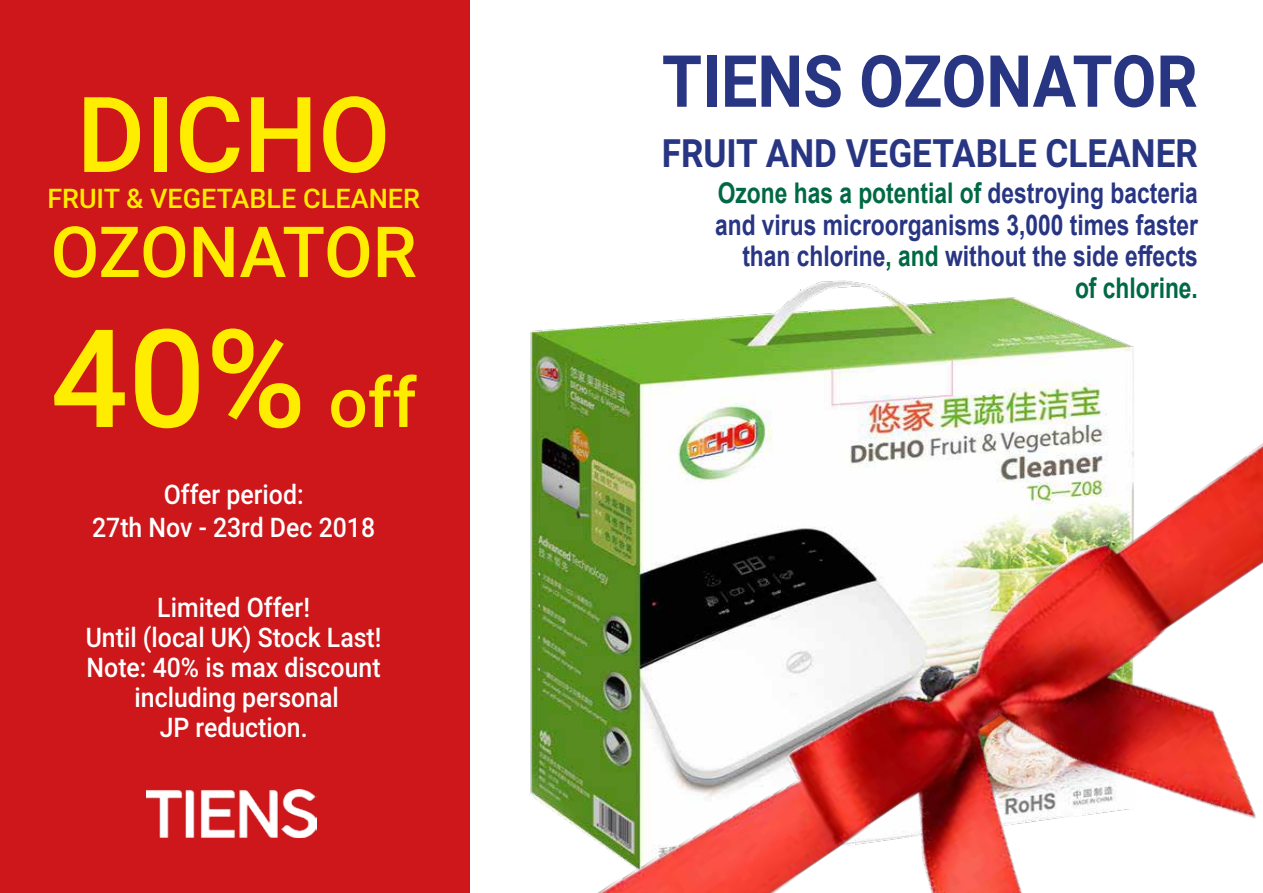
<style>
.page{position:relative;width:1263px;height:893px;background:#fff}
.page>*{position:absolute;margin:0;border:0;box-sizing:border-box;transform-origin:0 0}
.t1{font:500 136.5px "Roboto";color:#ffed00}
.t2{font:500 105px "Roboto";color:#ffed00}
.t3{font:700 72px "Roboto";color:#283583;scale:.9 1}
.t4{font:500 70.5px "Roboto";letter-spacing:-.01em;color:#ffed00}
.t5{font:700 39px "Roboto";color:#283583;scale:.9 1}
.t6{font:700 28.5px/31.5px "Arial";color:#283583;text-align:right;scale:.8 1}
.t7{font:500 27px/30px "Roboto";color:#fff;text-align:center;scale:.92 1}
.t8{font:500 27px "Roboto";color:#ffed00}
.s1{font-size:69px}
.s2{color:#006944}
</style>
<div class="page">
<img style="left:529px;top:251px;width:605px;height:574px">
<div style="left:0;top:0;width:469px;height:893px;background:#cd171a"></div>
<img style="left:147px;top:790px;width:170px;height:48px">
<img style="left:574px;top:424px;width:689px;height:469px">
<h2 class="t2" style="left:77px;top:61px;width:315px">DICHO</h2>
<p class="t8" style="left:47px;top:179px;width:374px">FRUIT &amp; VEGETABLE CLEANER</p>
<h3 class="t4" style="left:51px;top:203px;width:368px">OZONATOR</h3>
<h1 class="t1" style="left:51px;top:283px;width:367px">40% <span class="s1">off</span></h1>
<p class="t7" style="left:92px;top:478px;width:309px;line-height:32.4px">Offer period:<br>27th Nov - 23rd Dec 2018</p>
<p class="t7" style="left:86px;top:592px;width:323px">Limited Offer!<br>Until (local UK) Stock Last!<br>Note: 40% is max discount including personal<br>JP reduction.</p>
<h3 class="t3" style="left:662px;top:31px;width:597px">TIENS OZONATOR</h3>
<h3 class="t5" style="left:662px;top:126px;width:597px">FRUIT AND VEGETABLE CLEANER</h3>
<p class="t6" style="left:715px;top:178px;width:605px"><span class="s2">Ozone has a potential of</span> destroying bacteria and virus microorganisms 3,000 times faster than chlorine<span class="s2">, and</span> without the side effects <span class="s2">of chlorine.</span></p>
</div>
